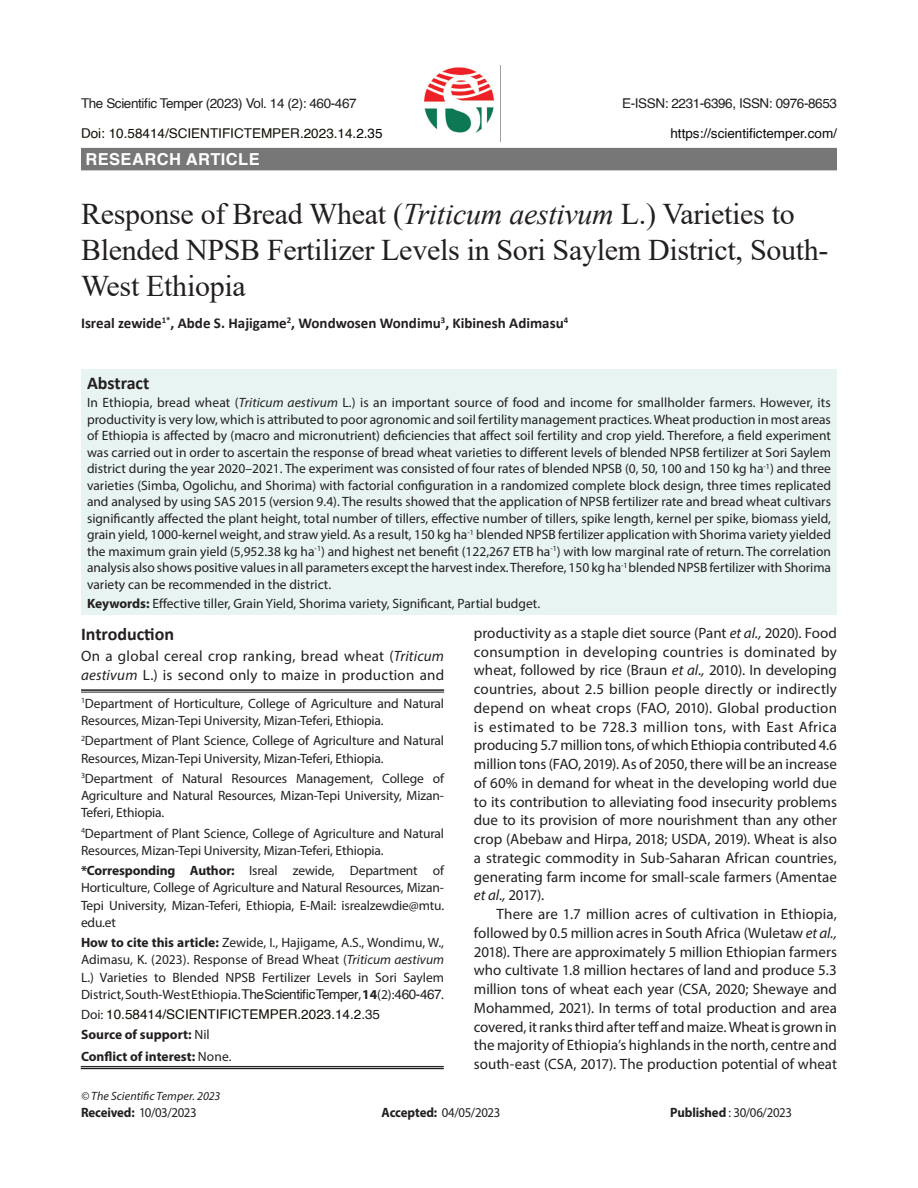
<style>
.page{position:relative;width:918px;height:1188px;background:#fff}
.page>*{position:absolute;margin:0;border:0;box-sizing:border-box;transform-origin:0 0}
.article_head{font:30px/36px "Times New Roman";letter-spacing:-.01em;color:#231f20}
.Sub-Head-1{font:700 18px "Calibri";color:#231f20}
.Subject{font:700 16.5px "Helvetica";letter-spacing:.025em;color:#fff}
.Body_flush{font:15px/18.8px "Myriad Pro";letter-spacing:.01em;color:#231f20}
.text{font:15px/18.8px "Myriad Pro";color:#231f20;text-align:justify}
.author{font:700 15px "Calibri";color:#231f20}
.Abstract{font:13.5px/16.5px "Myriad Pro";color:#231f20;text-align:justify}
.affiliation{font:13.5px/17.2px "Myriad Pro";letter-spacing:-.01em;color:#231f20}
.Running_Head{font:13.5px "Helvetica";letter-spacing:-.03em;color:#231f20}
.ref{font:13.5px "Myriad Pro";letter-spacing:-.025em;color:#231f20;scale:.95 1}
.affiliation-2{font:700 13.5px "Myriad Pro";color:#231f20}
.affiliation-3{font:13.5px "Helvetica";color:#100e02}
.Running_Head-2{font:13.5px "Helvetica";color:#100e02}
.Running_Head-3{font:13.5px "Helvetica";color:#0a0b0a}
.Bottom_1st_page{font:italic 12px "Myriad Pro";letter-spacing:.005em;color:#231f20}
.s1{color:#000}
.s2{font-style:italic}
.s3{font-weight:700}
.s4{font-family:"Helvetica"}
.s5{font-family:"Myriad Pro";color:#231f20}
.s6{color:#231f20}
.s7{font-weight:400}
</style>
<div class="page">
<div style="left:81px;top:369px;width:756px;height:245px;background:#e8f4f2"></div>
<div style="left:81px;top:148px;width:756px;height:22px;background:#777"></div>
<hr style="left:81px;top:689px;width:363px;height:2px;background:#231f20">
<hr style="left:81px;top:692px;width:363px;height:1px;background:#231f20">
<hr style="left:81px;top:1066px;width:363px;height:1px;background:#231f20">
<hr style="left:81px;top:1068px;width:363px;height:1px;background:#231f20">
<img style="left:424px;top:67px;width:70px;height:67px">
<p class="Running_Head" style="left:81px;top:92px;width:277px">The Scientific Temper (2023) Vol. 14 (2): 460-467</p>
<p class="Running_Head" style="left:622px;top:92px;width:216px">E-ISSN: 2231-6396, ISSN: 0976-8653</p>
<p class="Running_Head-2" style="left:81px;top:122px;width:303px">Doi: 10.58414/SCIENTIFICTEMPER.2023.14.<span class="s1">2.35</span></p>
<p class="Running_Head-3" style="left:670px;top:122px;width:168px">https://scientifictemper.com/</p>
<p class="Subject" style="left:86px;top:146px;width:176px">RESEARCH ARTICLE</p>
<p class="article_head" style="left:81px;top:195px;width:749px">Response of Bread Wheat (<span class="s2">Triticum aestivum</span> L.) Varieties to<br>Blended NPSB Fertilizer Levels in Sori Saylem District, South-<br>West Ethiopia</p>
<p class="author" style="left:81px;top:312px;width:489px">Isreal zewide<sup>1*</sup>, Abde S. Hajigame<sup>2</sup>, Wondwosen Wondimu<sup>3</sup>, Kibinesh Adimasu<sup>4</sup></p>
<p class="Sub-Head-1" style="left:87px;top:370px;width:64px">Abstract</p>
<p class="Abstract" style="left:87px;top:394px;width:746px">In Ethiopia, bread wheat (<span class="s2">Triticum aestivum</span> L.) is an important source of food and income for smallholder farmers. However, its productivity is very low, which is attributed to poor agronomic and soil fertility management practices. Wheat production in most areas of Ethiopia is affected by (macro and micronutrient) deficiencies that affect soil fertility and crop yield. Therefore, a field experiment was carried out in order to ascertain the response of bread wheat varieties to different levels of blended NPSB fertilizer at Sori Saylem district during the year 2020–2021. The experiment was consisted of four rates of blended NPSB (0, 50, 100 and 150 kg ha<sup>-1</sup>) and three varieties (Simba, Ogolichu, and Shorima) with factorial configuration in a randomized complete block design, three times replicated and analysed by using SAS 2015 (version 9.4). The results showed that the application of NPSB fertilizer rate and bread wheat cultivars significantly affected the plant height, total number of tillers, effective number of tillers, spike length, kernel per spike, biomass yield, grain yield, 1000-kernel weight, and straw yield. As a result, 150 kg ha<sup>-1</sup> blended NPSB fertilizer application with Shorima variety yielded the maximum grain yield (5,952.38 kg ha<sup>-1</sup>) and highest net benefit (122,267 ETB ha<sup>-1</sup>) with low marginal rate of return. The correlation analysis also shows positive values in all parameters except the harvest index. Therefore, 150 kg ha<sup>-1</sup> blended NPSB fertilizer with Shorima variety can be recommended in the district.</p>
<p class="Abstract" style="left:87px;top:595px;width:455px"><span class="s3">Keywords:</span> Effective tiller, Grain Yield, Shorima variety, Significant, Partial budget.</p>
<p class="Sub-Head-1" style="left:81px;top:621px;width:95px">Introduction</p>
<p class="Body_flush" style="left:81px;top:646px;width:365px">On a global cereal crop ranking, bread wheat (<span class="s2">Triticum aestivum</span> L.) is second only to maize in production and</p>
<p class="affiliation" style="left:81px;top:695px;width:365px"><sup>1</sup>Department of Horticulture, College of Agriculture and Natural<br>Resources, Mizan-Tepi University, Mizan-Teferi, Ethiopia.</p>
<p class="affiliation" style="left:81px;top:732px;width:365px"><sup>2</sup>Department of Plant Science, College of Agriculture and Natural<br>Resources, Mizan-Tepi University, Mizan-Teferi, Ethiopia.</p>
<p class="affiliation" style="left:81px;top:770px;width:365px;text-align:justify"><sup>3</sup>Department of Natural Resources Management, College of Agriculture and Natural Resources, Mizan-Tepi University, Mizan-Teferi, Ethiopia.</p>
<p class="affiliation" style="left:81px;top:824px;width:365px"><sup>4</sup>Department of Plant Science, College of Agriculture and Natural<br>Resources, Mizan-Tepi University, Mizan-Teferi, Ethiopia.</p>
<p class="affiliation" style="left:81px;top:862px;width:365px;text-align:justify"><span class="s3">*Corresponding Author:</span> Isreal zewide, Department of Horticulture, College of Agriculture and Natural Resources, Mizan-Tepi University, Mizan-Teferi, Ethiopia, E-Mail: isrealzewdie@mtu. edu.et</p>
<p class="affiliation" style="left:81px;top:934px;width:365px;text-align:justify"><span class="s3">How to cite this article:</span> Zewide, I., Hajigame, A.S., Wondimu, W., Adimasu, K. (2023). Response of Bread Wheat (<span class="s2">Triticum aestivum </span>L.) Varieties to Blended NPSB Fertilizer Levels in Sori Saylem District, South-West Ethiopia. <span class="s4">The Scientific Temper</span>, <span class="s3">14</span>(2):<span class="s4">460-467</span>.</p>
<p class="affiliation-3" style="left:81px;top:1004px;width:301px"><span class="s5">Doi:</span> 10.58414/SCIENTIFICTEMPER.2023.14.2<span class="s6">.35</span></p>
<p class="affiliation-2" style="left:81px;top:1026px;width:130px">Source of support: <span class="s7">Nil</span></p>
<p class="affiliation-2" style="left:81px;top:1048px;width:152px">Conflict of interest: <span class="s7">None.</span></p>
<p class="Body_flush" style="left:474px;top:623px;width:365px;text-align:justify">productivity as a staple diet source (Pant <span class="s2">et al.,</span> 2020). Food consumption in developing countries is dominated by wheat, followed by rice (Braun <span class="s2">et al.,</span> 2010). In developing countries, about 2.5 billion people directly or indirectly depend on wheat crops (FAO, 2010). Global production is estimated to be 728.3 million tons, with East Africa producing 5.7 million tons, of which Ethiopia contributed 4.6 million tons (FAO, 2019). As of 2050, there will be an increase of 60% in demand for wheat in the developing world due to its contribution to alleviating food insecurity problems due to its provision of more nourishment than any other crop (Abebaw and Hirpa, 2018; USDA, 2019). Wheat is also a strategic commodity in Sub-Saharan African countries, generating farm income for small-scale farmers (Amentae <span class="s2">et al.,</span> 2017).</p>
<p class="text" style="left:474px;top:904px;width:365px;text-indent:22px">There are 1.7 million acres of cultivation in Ethiopia, followed by 0.5 million acres in South Africa (Wuletaw <span class="s2">et al., </span>2018). There are approximately 5 million Ethiopian farmers who cultivate 1.8 million hectares of land and produce 5.3 million tons of wheat each year (CSA, 2020; Shewaye and Mohammed, 2021). In terms of total production and area covered, it ranks third after teff and maize. Wheat is grown in the majority of Ethiopia’s highlands in the north, centre and south-east (CSA, 2017). The production potential of wheat</p>
<p class="Bottom_1st_page" style="left:81px;top:1089px;width:141px">© The Scientific Temper. 2023</p>
<p class="ref" style="left:81px;top:1104px;width:123px"><span class="s3">Received:</span> 10/03/2023</p>
<p class="ref" style="left:382px;top:1104px;width:126px"><span class="s3">Accepted:</span> 04/05/2023</p>
<p class="ref" style="left:670px;top:1104px;width:130px"><span class="s3">Published</span> : 30/06/2023</p>
</div>
